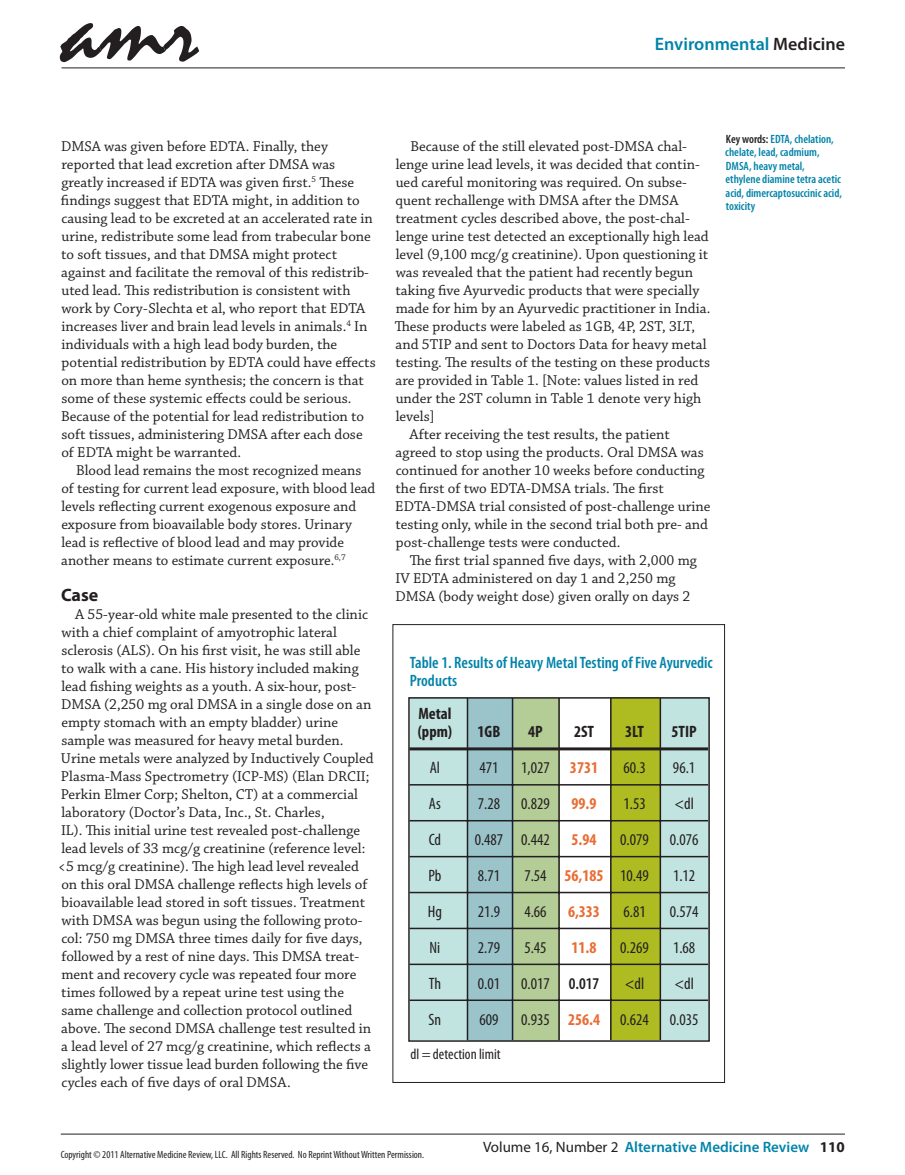
<style>
.page{position:relative;width:905px;height:1175px;background:#fff}
.page>*{position:absolute;margin:0;border:0;box-sizing:border-box;transform-origin:0 0}
.t1{font:103.95px "Mistral";color:#231f20}
.t2{font:600 18px "Myriad Pro";color:#0083a9}
.t3{font:700 18px "Myriad Pro";color:#231f20}
.t4{font:condensed 16.5px/36px "Myriad Pro";color:#231f20}
.t5{font:600 condensed 16.5px/18px "Myriad Pro";color:#0083a9}
.t6{font:700 condensed 16.5px/36px "Myriad Pro";color:#e86d33;text-align:center}
.t7{font:700 condensed 16.5px/18px "Myriad Pro";color:#231f20}
.t8{font:600 condensed 16.5px "Myriad Pro";color:#231f20}
.t9{font:15px/18px "Chaparral Pro";color:#231f20}
.t10{font:600 15px "Myriad Pro";color:#0083a9}
.t11{font:condensed 15px "Myriad Pro";color:#231f20}
.t12{font:600 condensed 12px/13.5px "Myriad Pro";color:#0083a9}
.t13{font:condensed 10.5px "Myriad Pro";color:#231f20}
.s1{color:#231f20}
.s2{font-weight:400;color:#231f20}
.s3{font-weight:700;color:#231f20}
</style>
<div class="page">
<hr style="left:61px;top:1133px;width:783px;height:1px;background:#231f20">
<hr style="left:62px;top:67px;width:782px;height:1px;background:#231f20">
<div style="left:392px;top:624px;width:333px;height:458px;border:1px solid #231f20"></div>
<div style="left:659px;top:698px;width:49px;height:342px;background:#c2e4e0"></div>
<div style="left:609px;top:698px;width:50px;height:342px;background:#aebc21"></div>
<div style="left:512px;top:698px;width:48px;height:342px;background:#b4cc95"></div>
<div style="left:410px;top:698px;width:57px;height:342px;background:#c2e4e0"></div>
<div style="left:467px;top:698px;width:46px;height:342px;background:#9bc4ca"></div>
<div style="left:408px;top:697px;width:301px;height:344px;border:2px solid #231f20"></div>
<hr style="left:409px;top:747px;width:299px;height:3px;background:#231f20">
<hr style="left:409px;top:784px;width:299px;height:1px;background:#231f20">
<hr style="left:409px;top:820px;width:299px;height:1px;background:#231f20">
<hr style="left:409px;top:856px;width:299px;height:1px;background:#231f20">
<hr style="left:409px;top:891px;width:299px;height:2px;background:#231f20">
<hr style="left:409px;top:927px;width:299px;height:2px;background:#231f20">
<hr style="left:409px;top:963px;width:299px;height:2px;background:#231f20">
<hr style="left:409px;top:999px;width:299px;height:2px;background:#231f20">
<hr style="left:467px;top:698px;width:1px;height:342px;background:#231f20">
<hr style="left:610px;top:698px;width:1px;height:342px;background:#231f20">
<hr style="left:558px;top:698px;width:1px;height:342px;background:#231f20">
<hr style="left:511px;top:698px;width:2px;height:342px;background:#231f20">
<hr style="left:659px;top:698px;width:2px;height:342px;background:#231f20">
<h1 class="t1" style="left:62px;top:-29px;width:139px">amr</h1>
<p class="t2" style="left:655px;top:32px;width:191px">Environmental <span class="s1">Medicine</span></p>
<p class="t9" style="left:61px;top:138px;width:316px">DMSA was given before EDTA. Finally, they reported that lead excretion after DMSA was greatly increased if EDTA was given first.<sup>5</sup> These findings suggest that EDTA might, in addition to causing lead to be excreted at an accelerated rate in urine, redistribute some lead from trabecular bone to soft tissues, and that DMSA might protect against and facilitate the removal of this redistrib&shy;uted lead. This redistribution is consistent with work by Cory-Slechta et al, who report that EDTA increases liver and brain lead levels in animals.<sup>4</sup> In individuals with a high lead body burden, the potential redistribution by EDTA could have effects on more than heme synthesis; the concern is that some of these systemic effects could be serious.<br>Because of the potential for lead redistribution to soft tissues, administering DMSA after each dose of EDTA might be warranted.</p>
<p class="t9" style="left:61px;top:462px;width:315px;text-indent:15px">Blood lead remains the most recognized means of testing for current lead exposure, with blood lead levels reflecting current exogenous exposure and exposure from bioavailable body stores. Urinary lead is reflective of blood lead and may provide another means to estimate current exposure.<sup>6,7</sup></p>
<p class="t3" style="left:61px;top:583px;width:39px">Case</p>
<p class="t9" style="left:58px;top:606px;width:317px;text-indent:17px">A 55-year-old white male presented to the clinic with a chief complaint of amyotrophic lateral sclerosis (ALS). On his first visit, he was still able to walk with a cane. His history included making lead fishing weights as a youth. A six-hour, post-DMSA (2,250 mg oral DMSA in a single dose on an empty stomach with an empty bladder) urine sample was measured for heavy metal burden.<br>Urine metals were analyzed by Inductively Coupled Plasma-Mass Spectrometry (ICP-MS) (Elan DRCII; Perkin Elmer Corp; Shelton, CT) at a commercial laboratory (Doctor’s Data, Inc., St. Charles,<br>IL). This initial urine test revealed post-challenge lead levels of 33 mcg/g creatinine (reference level: &lt;5 mcg/g creatinine). The high lead level revealed on this oral DMSA challenge reflects high levels of bioavailable lead stored in soft tissues. Treatment with DMSA was begun using the following proto&shy;col: 750 mg DMSA three times daily for five days, followed by a rest of nine days. This DMSA treat&shy;ment and recovery cycle was repeated four more times followed by a repeat urine test using the same challenge and collection protocol outlined above. The second DMSA challenge test resulted in a lead level of 27 mcg/g creatinine, which reflects a slightly lower tissue lead burden following the five cycles each of five days of oral DMSA.</p>
<p class="t9" style="left:410px;top:138px;width:278px">Because of the still elevated post-DMSA chal-</p>
<p class="t9" style="left:395px;top:156px;width:305px">lenge urine lead levels, it was decided that contin-</p>
<p class="t9" style="left:396px;top:174px;width:292px">ued careful monitoring was required. On subse-</p>
<p class="t9" style="left:395px;top:192px;width:284px">quent rechallenge with DMSA after the DMSA</p>
<p class="t9" style="left:395px;top:210px;width:296px">treatment cycles described above, the post-chal-</p>
<p class="t9" style="left:395px;top:228px;width:314px">lenge urine test detected an exceptionally high lead</p>
<p class="t9" style="left:395px;top:246px;width:314px">level (9,100 mcg/g creatinine). Upon questioning it</p>
<p class="t9" style="left:396px;top:264px;width:299px">was revealed that the patient had recently begun</p>
<p class="t9" style="left:395px;top:282px;width:305px">taking five Ayurvedic products that were specially</p>
<p class="t9" style="left:395px;top:300px;width:316px">made for him by an Ayurvedic practitioner in India.</p>
<p class="t9" style="left:394px;top:318px;width:302px">These products were labeled as 1GB, 4P, 2ST, 3LT,</p>
<p class="t9" style="left:395px;top:336px;width:312px">and 5TIP and sent to Doctors Data for heavy metal</p>
<p class="t9" style="left:395px;top:354px;width:316px">testing. The results of the testing on these products</p>
<p class="t9" style="left:395px;top:372px;width:304px">are provided in Table 1. [Note: values listed in red</p>
<p class="t9" style="left:396px;top:390px;width:307px">under the 2ST column in Table 1 denote very high</p>
<p class="t9" style="left:395px;top:408px;width:40px">levels]</p>
<p class="t9" style="left:409px;top:426px;width:262px">After receiving the test results, the patient</p>
<p class="t9" style="left:395px;top:444px;width:309px">agreed to stop using the products. Oral DMSA was</p>
<p class="t9" style="left:395px;top:462px;width:310px">continued for another 10 weeks before conducting</p>
<p class="t9" style="left:395px;top:480px;width:270px">the first of two EDTA-DMSA trials. The first</p>
<p class="t9" style="left:395px;top:498px;width:317px">EDTA-DMSA trial consisted of post-challenge urine</p>
<p class="t9" style="left:395px;top:516px;width:314px">testing only, while in the second trial both pre- and</p>
<p class="t9" style="left:396px;top:534px;width:226px">post-challenge tests were conducted.</p>
<p class="t9" style="left:409px;top:552px;width:289px">The first trial spanned five days, with 2,000 mg</p>
<p class="t9" style="left:395px;top:570px;width:282px">IV EDTA administered on day 1 and 2,250 mg</p>
<p class="t9" style="left:395px;top:588px;width:296px">DMSA (body weight dose) given orally on days 2</p>
<p class="t12" style="left:725px;top:132px;width:118px"><span class="s1">Key words:</span> EDTA, chelation, chelate, lead, cadmium,<br>DMSA, heavy metal, ethylene diamine tetra acetic acid, dimercaptosuccinic acid, toxicity</p>
<p class="t5" style="left:410px;top:652px;width:304px">Table 1. Results of Heavy Metal Testing of Five Ayurvedic<br>Products</p>
<p class="t7" style="left:418px;top:704px;width:36px">Metal (ppm)</p>
<p class="t4" style="left:428px;top:749px;width:16px;text-align:justify">Al As Cd Pb Hg Ni Th Sn</p>
<p class="t7" style="left:477px;top:722px;width:24px">1GB</p>
<p class="t4" style="left:474px;top:749px;width:30px">471<br>7.28<br>0.487<br>8.71<br>21.9<br>2.79<br>0.01<br>609</p>
<p class="t7" style="left:574px;top:722px;width:22px">2ST</p>
<p class="t6" style="left:564px;top:749px;width:40px">3731<br>99.9<br>5.94<br>56,185<br>6,333<br>11.8</p>
<p class="t8" style="left:568px;top:973px;width:32px">0.017</p>
<p class="t6" style="left:568px;top:1001px;width:33px">256.4</p>
<p class="t7" style="left:528px;top:722px;width:16px">4P</p>
<p class="t4" style="left:521px;top:749px;width:30px">1,027<br>0.829<br>0.442<br>7.54<br>4.66<br>5.45<br>0.017<br>0.935</p>
<p class="t7" style="left:671px;top:722px;width:27px">5TIP</p>
<p class="t4" style="left:669px;top:749px;width:30px">96.1 &lt;dl<br>0.076<br>1.12<br>0.574<br>1.68 &lt;dl<br>0.035</p>
<p class="t7" style="left:625px;top:722px;width:20px">3LT</p>
<p class="t4" style="left:620px;top:749px;width:30px">60.3<br>1.53<br>0.079<br>10.49<br>6.81<br>0.269 &lt;dl<br>0.624</p>
<p class="t11" style="left:410px;top:1044px;width:92px">dl = detection limit</p>
<p class="t13" style="left:61px;top:1148px;width:365px">Copyright © 2011 Alternative Medicine Review, LLC. All Rights Reserved. No Reprint Without Written Permission.</p>
<p class="t10" style="left:483px;top:1137px;width:363px"><span class="s2">Volume 16, Number 2</span> Alternative Medicine Review <span class="s3">110</span></p>
</div>
